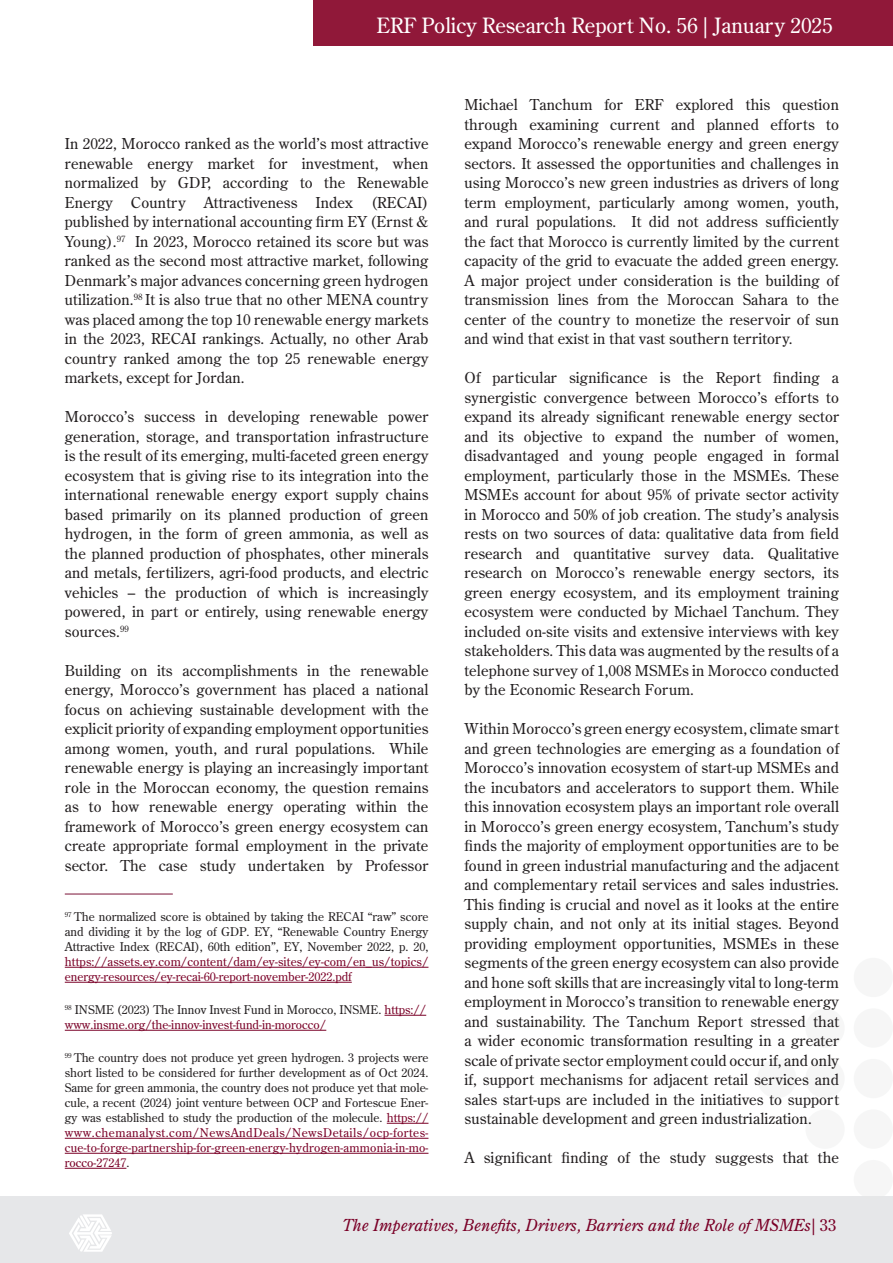
<style>
.page{position:relative;width:893px;height:1263px;background:#fff}
.page>*{position:absolute;margin:0;border:0;box-sizing:border-box;transform-origin:0 0}
.t1{font:21px "Century Old Style Std";color:#fff}
.t2{font:italic 16.5px "Century Old Style Std";color:#7a0027}
.Text_inside{font:15px/19.5px "Century Old Style Std";letter-spacing:.01em;color:#231f20;text-align:justify}
.Footnotes{font:12px/15px "Century Old Style Std";color:#231f20;text-align:justify}
.Footnotes-2{font:12px/15px "Century Old Style Std";color:#7a0027}
.s1{color:#7a0027}
.s2{color:#231f20}
.s3{font-style:normal}
</style>
<div class="page">
<div style="left:0;top:1196px;width:893px;height:67px;background:#e6e7e9"></div>
<div style="left:313px;top:0;width:580px;height:45px;background:#901839"></div>
<div style="left:854px;top:1160px;width:39px;height:39px;background:#f6f6f6;border-radius:50%"></div>
<div style="left:854px;top:1109px;width:39px;height:40px;background:#f6f6f6;border-radius:50%"></div>
<div style="left:854px;top:1059px;width:39px;height:39px;background:#f6f6f6;border-radius:50%"></div>
<div style="left:854px;top:1008px;width:39px;height:40px;background:#f6f6f6;border-radius:50%"></div>
<div style="left:805px;top:1109px;width:40px;height:40px;background:#f6f6f6;border-radius:50%"></div>
<div style="left:805px;top:1059px;width:40px;height:39px;background:#f6f6f6;border-radius:50%"></div>
<div style="left:805px;top:1008px;width:40px;height:40px;background:#f6f6f6;border-radius:50%"></div>
<div style="left:757px;top:1059px;width:39px;height:39px;background:#f6f6f6;border-radius:50%"></div>
<svg style="left:69px;top:1214px;width:43px;height:38px"></svg>
<hr style="left:65px;top:894px;width:108px;height:1px;background:#7b1237">
<hr style="left:65px;top:967px;width:363px;height:1px;background:#7a0027">
<hr style="left:65px;top:982px;width:287px;height:1px;background:#7a0027">
<hr style="left:385px;top:1015px;width:41px;height:1px;background:#7a0027">
<hr style="left:65px;top:1030px;width:261px;height:1px;background:#7a0027">
<hr style="left:387px;top:1123px;width:41px;height:1px;background:#7a0027">
<hr style="left:65px;top:1138px;width:363px;height:1px;background:#7a0027">
<hr style="left:65px;top:1153px;width:363px;height:1px;background:#7a0027">
<hr style="left:65px;top:1168px;width:61px;height:1px;background:#7a0027">
<h1 class="t1" style="left:376px;top:12px;width:458px">ERF Policy Research Report No. 56 | January 2025</h1>
<p class="Text_inside" style="left:65px;top:134px;width:365px">In 2022, Morocco ranked as the world’s most attractive renewable energy market for investment, when normalized by GDP, according to the Renewable Energy Country Attractiveness Index (RECAI) published by international accounting firm EY (Ernst &amp; Young).<sup>97</sup> In 2023, Morocco retained its score but was ranked as the second most attractive market, following Denmark’s major advances concerning green hydrogen utilization.<sup>98</sup> It is also true that no other MENA country was placed among the top 10 renewable energy markets in the 2023, RECAI rankings. Actually, no other Arab country ranked among the top 25 renewable energy markets, except for Jordan.</p>
<p class="Text_inside" style="left:65px;top:407px;width:365px">Morocco’s success in developing renewable power generation, storage, and transportation infrastructure is the result of its emerging, multi-faceted green energy ecosystem that is giving rise to its integration into the international renewable energy export supply chains based primarily on its planned production of green hydrogen, in the form of green ammonia, as well as the planned production of phosphates, other minerals and metals, fertilizers, agri-food products, and electric vehicles – the production of which is increasingly powered, in part or entirely, using renewable energy sources.<sup>99</sup></p>
<p class="Text_inside" style="left:65px;top:660px;width:365px">Building on its accomplishments in the renewable energy, Morocco’s government has placed a national focus on achieving sustainable development with the explicit priority of expanding employment opportunities among women, youth, and rural populations. While renewable energy is playing an increasingly important role in the Moroccan economy, the question remains as to how renewable energy operating within the framework of Morocco’s green energy ecosystem can create appropriate formal employment in the private sector. The case study undertaken by Professor</p>
<p class="Footnotes" style="left:65px;top:909px;width:365px"><sup>97</sup> The normalized score is obtained by taking the RECAI “raw” score and dividing it by the log of GDP. EY, “Renewable Country Energy Attractive Index (RECAI), 60th edition”, EY, November 2022, p. 20, <span class="s1">https://assets.ey.com/content/dam/ey-sites/ey-com/en_us/topics/ energy-resources/ey-recai-60-report-november-2022.pdf</span></p>
<p class="Footnotes-2" style="left:65px;top:1002px;width:363px"><sup>98</sup> <span class="s2">INSME (2023) The Innov Invest Fund in Morocco, INSME.</span> https:// www.insme.org/the-innov-invest-fund-in-morocco/</p>
<p class="Footnotes" style="left:65px;top:1050px;width:365px"><sup>99</sup> The country does not produce yet green hydrogen. 3 projects were short listed to be considered for further development as of Oct 2024.<br>Same for green ammonia, the country does not produce yet that mole&shy;cule, a recent (2024) joint venture between OCP and Fortescue Ener&shy;gy was established to study the production of the molecule. <span class="s1">https:// www.chemanalyst.com/NewsAndDeals/NewsDetails/ocp-fortes&shy;cue-to-forge-partnership-for-green-energy-hydrogen-ammonia-in-mo&shy;rocco-27247</span>.</p>
<p class="Text_inside" style="left:464px;top:95px;width:376px">Michael Tanchum for ERF explored this question through examining current and planned efforts to expand Morocco’s renewable energy and green energy sectors. It assessed the opportunities and challenges in using Morocco’s new green industries as drivers of long term employment, particularly among women, youth, and rural populations. It did not address sufficiently the fact that Morocco is currently limited by the current capacity of the grid to evacuate the added green energy.<br>A major project under consideration is the building of transmission lines from the Moroccan Sahara to the center of the country to monetize the reservoir of sun and wind that exist in that vast southern territory.</p>
<p class="Text_inside" style="left:464px;top:368px;width:376px">Of particular significance is the Report finding a synergistic convergence between Morocco’s efforts to expand its already significant renewable energy sector and its objective to expand the number of women, disadvantaged and young people engaged in formal employment, particularly those in the MSMEs. These MSMEs account for about 95% of private sector activity in Morocco and 50% of job creation. The study’s analysis rests on two sources of data: qualitative data from field research and quantitative survey data. Qualitative research on Morocco’s renewable energy sectors, its green energy ecosystem, and its employment training ecosystem were conducted by Michael Tanchum. They included on-site visits and extensive interviews with key stakeholders. This data was augmented by the results of a telephone survey of 1,008 MSMEs in Morocco conducted by the Economic Research Forum.</p>
<p class="Text_inside" style="left:464px;top:719px;width:376px">Within Morocco’s green energy ecosystem, climate smart and green technologies are emerging as a foundation of Morocco’s innovation ecosystem of start-up MSMEs and the incubators and accelerators to support them. While this innovation ecosystem plays an important role overall in Morocco’s green energy ecosystem, Tanchum’s study finds the majority of employment opportunities are to be found in green industrial manufacturing and the adjacent and complementary retail services and sales industries.<br>This finding is crucial and novel as it looks at the entire supply chain, and not only at its initial stages. Beyond providing employment opportunities, MSMEs in these segments of the green energy ecosystem can also provide and hone soft skills that are increasingly vital to long-term employment in Morocco’s transition to renewable energy and sustainability. The Tanchum Report stressed that a wider economic transformation resulting in a greater scale of private sector employment could occur if, and only if, support mechanisms for adjacent retail services and sales start-ups are included in the initiatives to support sustainable development and green industrialization.</p>
<p class="Text_inside" style="left:464px;top:1148px;width:376px">A significant finding of the study suggests that the</p>
<p class="t2" style="left:343px;top:1214px;width:495px">The Imperatives, Benefits, Drivers, Barriers and the Role of MSMEs<span class="s3">| 33</span></p>
</div>
